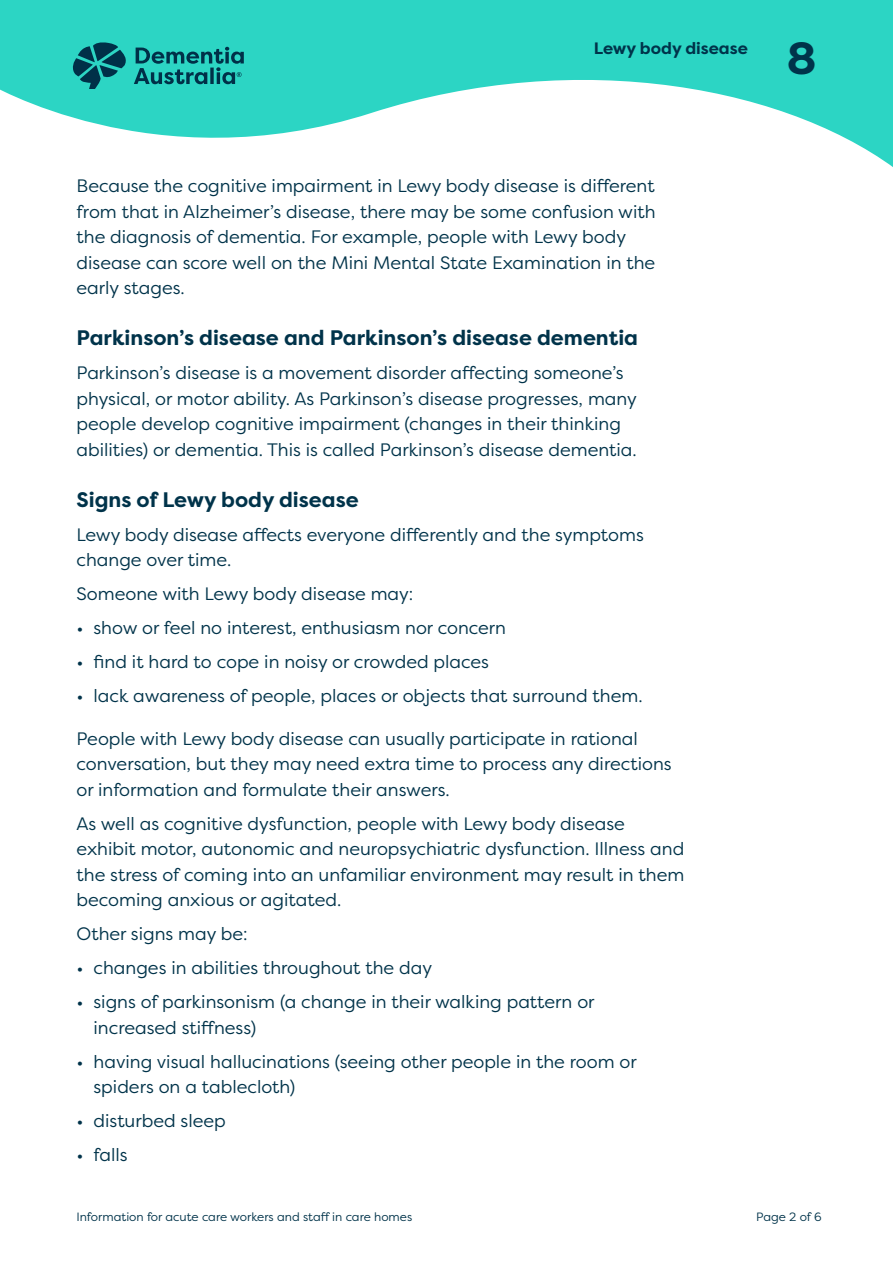
<style>
.page{position:relative;width:893px;height:1263px;background:#fff}
.page>*{position:absolute;margin:0;border:0;box-sizing:border-box;transform-origin:0 0}
.t1{font:700 45px "Filson Pro";color:#00334a}
.t2{font:700 21px "Filson Pro";color:#00334a}
.t3{font:18px/25.5px "Filson Pro";color:#00334a}
.t4{font:700 16.5px "Filson Pro";color:#00334a}
.t5{font:12px "Filson Pro";color:#00334a}
</style>
<div class="page">
<svg style="left:0;top:0;width:893px;height:167px;fill:#2cd5c4"></svg>
<svg style="left:72px;top:41px;width:172px;height:48px;background:#1d9e9a"></svg>
<p class="t4" style="left:594px;top:38px;width:156px">Lewy body disease</p>
<h1 class="t1" style="left:787px;top:30px;width:31px">8</h1>
<p class="t3" style="left:77px;top:173px;width:581px">Because the cognitive impairment in Lewy body disease is different from that in Alzheimer’s disease, there may be some confusion with the diagnosis of dementia. For example, people with Lewy body disease can score well on the Mini Mental State Examination in the early stages.</p>
<h2 class="t2" style="left:77px;top:324px;width:563px">Parkinson’s disease and Parkinson’s disease dementia</h2>
<p class="t3" style="left:77px;top:360px;width:562px">Parkinson’s disease is a movement disorder affecting someone’s physical, or motor ability. As Parkinson’s disease progresses, many people develop cognitive impairment (changes in their thinking abilities) or dementia. This is called Parkinson’s disease dementia.</p>
<h2 class="t2" style="left:77px;top:486px;width:284px">Signs of Lewy body disease</h2>
<p class="t3" style="left:77px;top:521px;width:569px">Lewy body disease affects everyone differently and the symptoms change over time.</p>
<p class="t3" style="left:77px;top:581px;width:338px">Someone with Lewy body disease may:</p>
<p class="t3" style="left:77px;top:615px;width:431px">• show or feel no interest, enthusiasm nor concern</p>
<p class="t3" style="left:77px;top:649px;width:414px">• find it hard to cope in noisy or crowded places</p>
<p class="t3" style="left:77px;top:683px;width:568px">• lack awareness of people, places or objects that surround them.</p>
<p class="t3" style="left:77px;top:725px;width:597px">People with Lewy body disease can usually participate in rational conversation, but they may need extra time to process any directions or information and formulate their answers.</p>
<p class="t3" style="left:77px;top:810px;width:609px">As well as cognitive dysfunction, people with Lewy body disease exhibit motor, autonomic and neuropsychiatric dysfunction. Illness and the stress of coming into an unfamiliar environment may result in them becoming anxious or agitated.</p>
<p class="t3" style="left:77px;top:921px;width:173px">Other signs may be:</p>
<p class="t3" style="left:77px;top:955px;width:357px">• changes in abilities throughout the day</p>
<p class="t3" style="left:94px;top:989px;width:503px;text-indent:-17px">• signs of parkinsonism (a change in their walking pattern or increased stiffness)</p>
<p class="t3" style="left:94px;top:1048px;width:545px;text-indent:-17px">• having visual hallucinations (seeing other people in the room or spiders on a tablecloth)</p>
<p class="t3" style="left:77px;top:1108px;width:151px">• disturbed sleep</p>
<p class="t3" style="left:77px;top:1142px;width:53px">• falls</p>
<p class="t5" style="left:77px;top:1209px;width:337px">Information for acute care workers and staff in care homes</p>
<p class="t5" style="left:756px;top:1209px;width:67px">Page 2 of 6</p>
</div>
